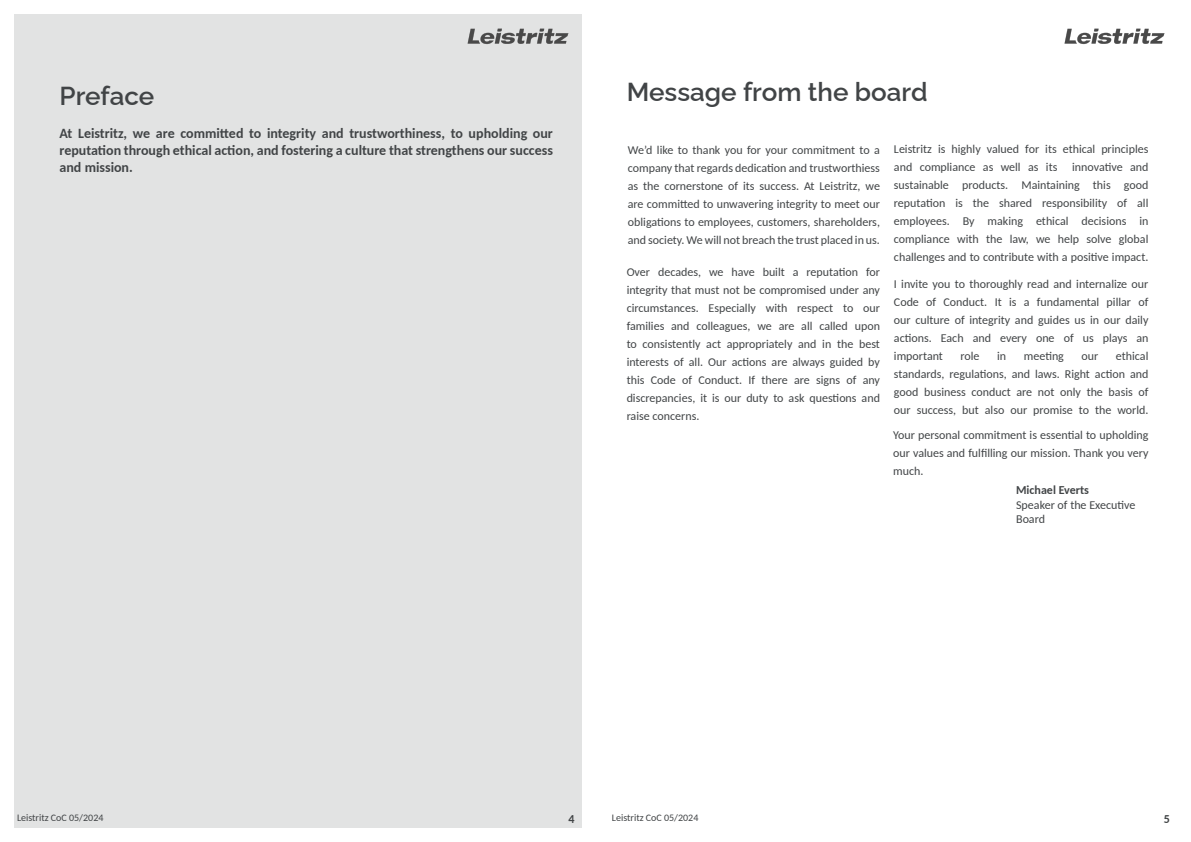
<style>
.page{position:relative;width:1191px;height:842px;background:#fff}
.page>*{position:absolute;margin:0;border:0;box-sizing:border-box;transform-origin:0 0}
.t1{font:600 26px "Raleway";color:#414446}
.t2{font:700 14px/16.8px "Carlito";color:#414446}
.t3{font:12px/18px "Carlito";color:#414446}
.t4{font:700 12px "Carlito";color:#414446}
.t5{font:10px "Carlito";color:#414446}
</style>
<div class="page">
<div style="left:14px;top:14px;width:567px;height:814px;background:#e2e3e3"></div>
<img style="left:1064px;top:28px;width:101px;height:17px">
<img style="left:467px;top:28px;width:102px;height:16px">
<p class="t1" style="left:60px;top:75px;width:96px">Preface</p>
<p class="t2" style="left:60px;top:124px;width:495px">At Leistritz, we are committed to integrity and trustworthiness, to upholding our</p>
<p class="t2" style="left:60px;top:141px;width:495px">reputation through ethical action, and fostering a culture that strengthens our success and mission.</p>
<p class="t1" style="left:626px;top:72px;width:302px">Message from the board</p>
<p class="t3" style="left:628px;top:140px;width:254px;text-align:justify">We’d like to thank you for your commitment to a company that regards dedication and trustworthiess as the cornerstone of its success. At Leistritz, we are committed to unwavering integrity to meet our</p>
<p class="t3" style="left:628px;top:212px;width:254px">obligations to employees, customers, shareholders, and society. We will not breach the trust placed in us.</p>
<p class="t3" style="left:894px;top:140px;width:256px">Leistritz is highly valued for its ethical principles</p>
<p class="t3" style="left:894px;top:158px;width:256px">and compliance as well as its innovative and sustainable products. Maintaining this good</p>
<p class="t3" style="left:894px;top:194px;width:256px">reputation is the shared responsibility of all</p>
<p class="t3" style="left:894px;top:212px;width:256px">employees. By making ethical decisions in</p>
<p class="t3" style="left:894px;top:230px;width:256px">compliance with the law, we help solve global</p>
<p class="t3" style="left:894px;top:248px;width:256px">challenges and to contribute with a positive impact.</p>
<p class="t3" style="left:894px;top:275px;width:256px">I invite you to thoroughly read and internalize our</p>
<p class="t3" style="left:894px;top:293px;width:256px">Code of Conduct. It is a fundamental pillar of our culture of integrity and guides us in our daily</p>
<p class="t3" style="left:894px;top:329px;width:256px">actions. Each and every one of us plays an</p>
<p class="t3" style="left:894px;top:347px;width:50px">important</p>
<p class="t3" style="left:960px;top:347px;width:21px">role</p>
<p class="t3" style="left:997px;top:347px;width:11px">in</p>
<p class="t3" style="left:1023px;top:347px;width:42px">meeting</p>
<p class="t3" style="left:1081px;top:347px;width:18px">our</p>
<p class="t3" style="left:1116px;top:347px;width:34px">ethical</p>
<p class="t3" style="left:894px;top:365px;width:256px;text-align:justify">standards, regulations, and laws. Right action and good business conduct are not only the basis of our success, but also our promise to the world.</p>
<p class="t3" style="left:626px;top:263px;width:255px">Over decades, we have built a reputation for</p>
<p class="t3" style="left:626px;top:281px;width:255px">integrity that must not be compromised under any</p>
<p class="t3" style="left:626px;top:299px;width:255px">circumstances. Especially with respect to our</p>
<p class="t3" style="left:626px;top:317px;width:255px">families and colleagues, we are all called upon to consistently act appropriately and in the best</p>
<p class="t3" style="left:626px;top:353px;width:255px">interests of all. Our actions are always guided by this Code of Conduct. If there are signs of any</p>
<p class="t3" style="left:626px;top:389px;width:255px">discrepancies, it is our duty to ask questions and</p>
<p class="t3" style="left:626px;top:407px;width:74px">raise concerns.</p>
<p class="t3" style="left:893px;top:426px;width:257px;text-align:justify">Your personal commitment is essential to upholding our values and fulfilling our mission. Thank you very much.</p>
<p class="t4" style="left:1016px;top:482px;width:74px">Michael Everts</p>
<p class="t3" style="left:1016px;top:497px;width:121px;line-height:14.4px">Speaker of the Executive<br>Board</p>
<p class="t5" style="left:17px;top:811px;width:88px">Leistritz CoC 05/2024</p>
<p class="t4" style="left:568px;top:810px;width:8px">4</p>
<p class="t5" style="left:612px;top:811px;width:88px">Leistritz CoC 05/2024</p>
<p class="t4" style="left:1163px;top:810px;width:8px">5</p>
</div>
